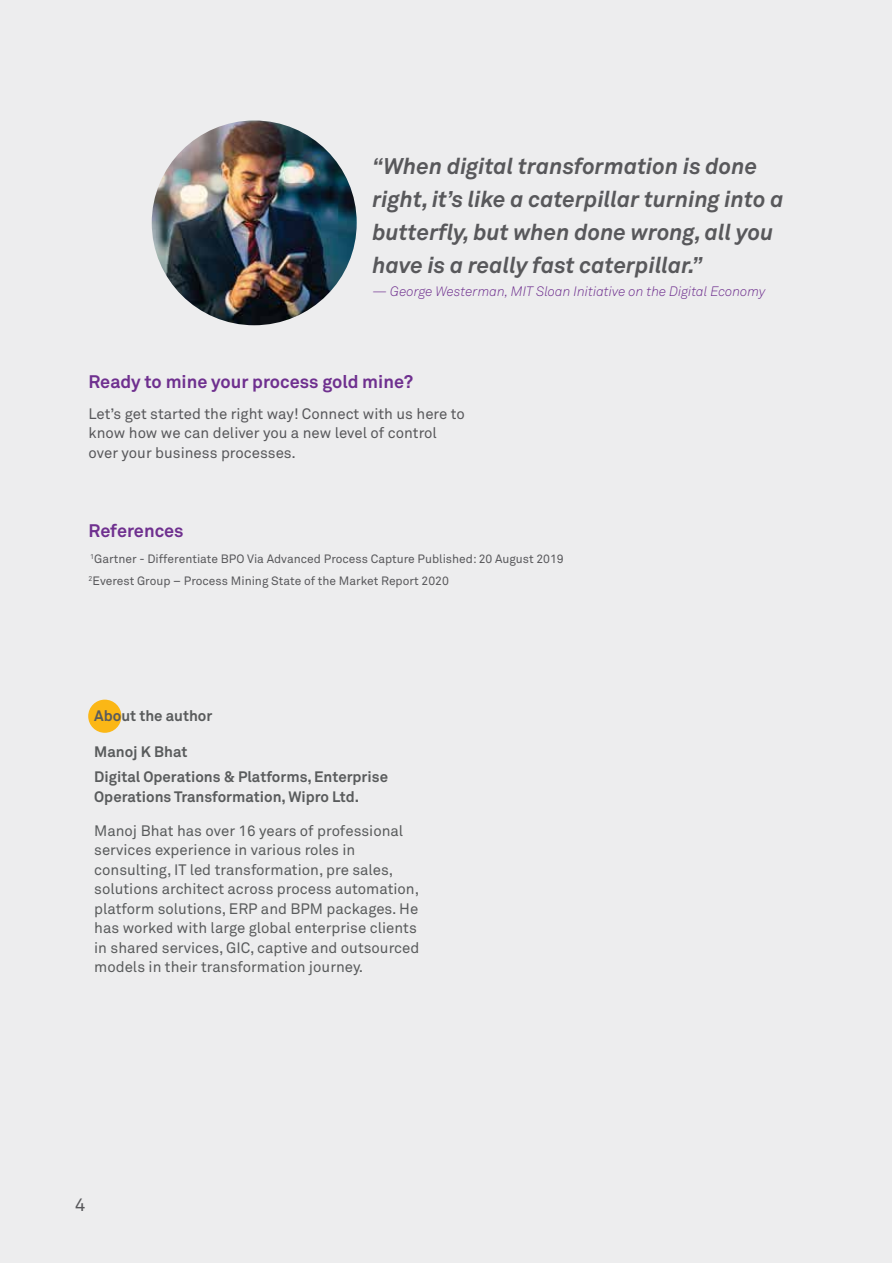
<style>
.page{position:relative;width:892px;height:1263px;background:#fff}
.page>*{position:absolute;margin:0;border:0;box-sizing:border-box;transform-origin:0 0}
.t1{font:italic 700 22.5px/33px "Wipro Akkurat";color:#58585b}
.t2{font:700 18px "Wipro Akkurat";color:#6f308f}
.t3{font:18px "Wipro Akkurat";color:#58585b}
.t4{font:15px/19.5px "Wipro Akkurat";color:#595b5c}
.t5{font:15px/19.5px "Wipro Akkurat";color:#58585b}
.t6{font:700 15px/25.5px "Wipro Akkurat";color:#595b5c}
.t7{font:italic 300 13.5px "Wipro Akkurat";color:#6f308f}
.t8{font:12px/22.2px "Wipro Akkurat";color:#58585b}
</style>
<div class="page">
<div style="left:0;top:0;width:891px;height:1263px;background:#ededee"></div>
<img style="left:152px;top:120px;width:204px;height:205px;border-radius:102px">
<div style="left:88px;top:700px;width:33px;height:33px;background:#fbb716;border-radius:50%"></div>
<h1 class="t1" style="left:372px;top:149px;width:412px">“When digital transformation is done right, it’s like a caterpillar turning into a butterfly, but when done wrong, all you have is a really fast caterpillar.”</h1>
<p class="t7" style="left:372px;top:283px;width:394px">— George Westerman, MIT Sloan Initiative on the Digital Economy</p>
<p class="t2" style="left:89px;top:370px;width:326px">Ready to mine your process gold mine?</p>
<p class="t5" style="left:89px;top:404px;width:377px">Let’s get started the right way! Connect with us here to know how we can deliver you a new level of control over your business processes.</p>
<p class="t2" style="left:89px;top:520px;width:96px">References</p>
<p class="t8" style="left:89px;top:548px;width:476px"><sup>1</sup>Gartner - Differentiate BPO Via Advanced Process Capture Published: 20 August 2019<br><sup>2</sup>Everest Group – Process Mining State of the Market Report 2020</p>
<p class="t6" style="left:94px;top:703px;width:120px">About the author</p>
<p class="t6" style="left:94px;top:738px;width:295px">Manoj K Bhat<br>Digital Operations &amp; Platforms, Enterprise</p>
<p class="t6" style="left:94px;top:783px;width:266px">Operations Transformation, Wipro Ltd.</p>
<p class="t4" style="left:94px;top:821px;width:326px">Manoj Bhat has over 16 years of professional services experience in various roles in consulting, IT led transformation, pre sales, solutions architect across process automation, platform solutions, ERP and BPM packages. He has worked with large global enterprise clients in shared services, GIC, captive and outsourced models in their transformation journey.</p>
<p class="t3" style="left:75px;top:1194px;width:12px">4</p>
</div>
